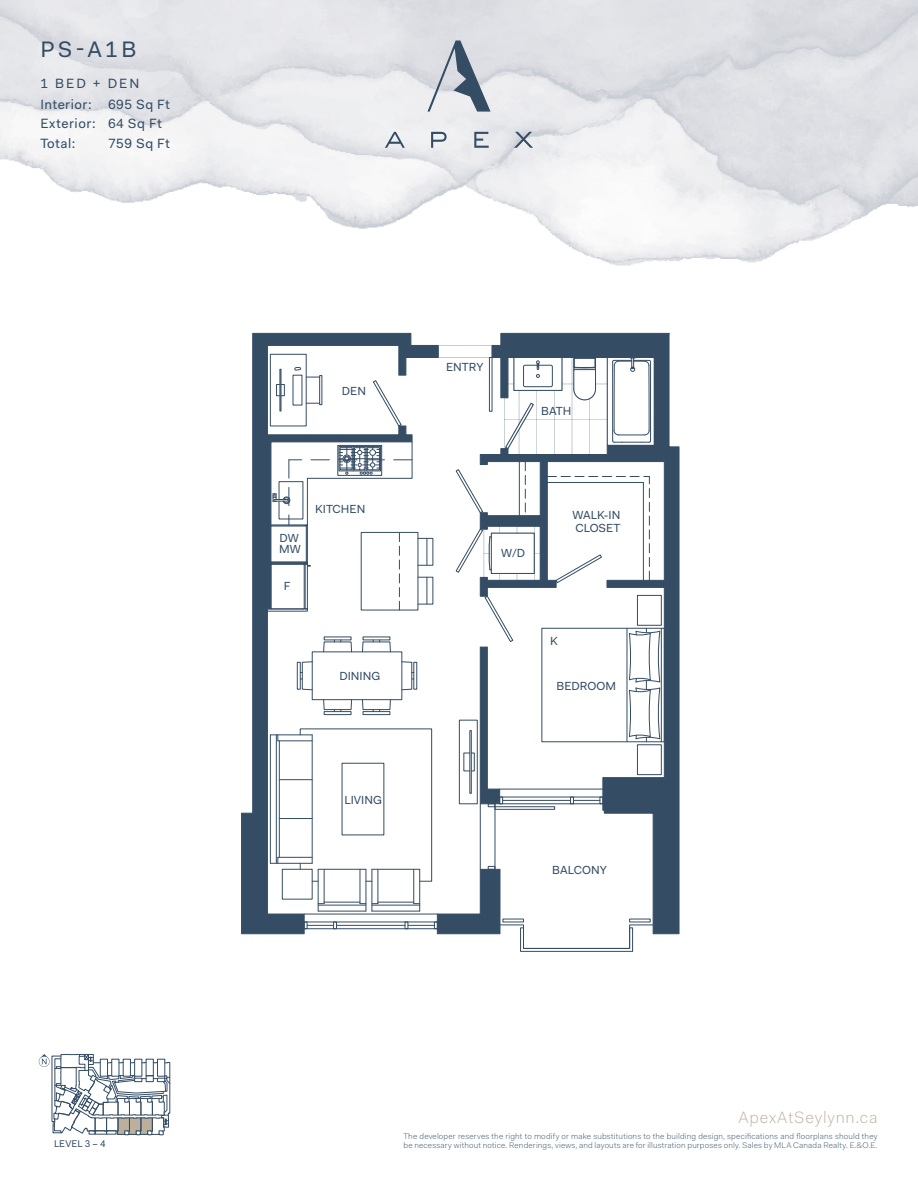
<style>
.page{position:relative;width:918px;height:1188px;background:#fff}
.page>*{position:absolute;margin:0;border:0;box-sizing:border-box;transform-origin:0 0}
.t1{font:22.5px "Fakt Pro";color:#344d65}
.t2{font:300 16.5px "Fakt Pro";letter-spacing:.05em;color:#bdb09e}
.t3{font:13.5px/19.5px "Fakt Pro";letter-spacing:.04em;color:#344d65}
.t4{font:11.7px/10.6px "Fakt Pro";color:#344d65}
.t5{font:9.75px "Fakt Pro";color:#344d65}
.t6{font:300 8.25px/9px "Fakt Pro";letter-spacing:.02em;color:#344d65}
</style>
<div class="page">
<img style="left:0;top:0;width:918px;height:266px">
<svg style="left:385px;top:132px;width:20px;height:16px"></svg>
<svg style="left:431px;top:132px;width:16px;height:16px"></svg>
<svg style="left:474px;top:132px;width:15px;height:16px"></svg>
<svg style="left:514px;top:132px;width:19px;height:16px"></svg>
<svg style="left:427px;top:41px;width:64px;height:71px;background:#b5bcc5"></svg>
<svg style="left:241px;top:333px;width:198px;height:601px"></svg>
<svg style="left:273px;top:357px;width:387px;height:595px"></svg>
<svg style="left:480px;top:333px;width:199px;height:601px"></svg>
<svg style="left:39px;top:1054px;width:131px;height:81px"></svg>
<h1 class="t1" style="left:40px;top:35px;width:97px">PS-A1B</h1>
<h3 class="t3" style="left:40px;top:73px;width:100px">1 BED + DEN</h3>
<h3 class="t3" style="left:40px;top:94px;width:131px">Interior: 695 Sq Ft<br>Exterior: 64 Sq Ft<br>Total:</h3>
<h3 class="t3" style="left:108px;top:133px;width:64px">759 Sq Ft</h3>
<p class="t5" style="left:54px;top:1137px;width:53px">LEVEL 3 – 4</p>
<h3 class="t4" style="left:342px;top:385px;width:26px">DEN</h3>
<h3 class="t4" style="left:279px;top:533px;width:23px">DW<br>MW</h3>
<h3 class="t4" style="left:284px;top:581px;width:8px">F</h3>
<h3 class="t4" style="left:315px;top:503px;width:52px">KITCHEN</h3>
<h3 class="t4" style="left:339px;top:671px;width:42px">DINING</h3>
<h3 class="t4" style="left:344px;top:794px;width:39px">LIVING</h3>
<h3 class="t4" style="left:446px;top:362px;width:39px">ENTRY</h3>
<h3 class="t4" style="left:541px;top:405px;width:32px">BATH</h3>
<h3 class="t4" style="left:501px;top:547px;width:25px">W/D</h3>
<h3 class="t4" style="left:572px;top:509px;width:49px">WALK-IN</h3>
<h3 class="t4" style="left:575px;top:523px;width:46px">CLOSET</h3>
<h3 class="t4" style="left:550px;top:635px;width:9px">K</h3>
<h3 class="t4" style="left:557px;top:680px;width:61px">BEDROOM</h3>
<h3 class="t4" style="left:552px;top:864px;width:56px">BALCONY</h3>
<h2 class="t2" style="left:738px;top:1107px;width:141px">ApexAtSeylynn.ca</h2>
<p class="t6" style="left:403px;top:1131px;width:476px">The developer reserves the right to modify or make substitutions to the building design, specifications and floorplans should they be necessary without notice. Renderings, views, and layouts are for illustration purposes only. Sales by MLA Canada Realty. E.&amp;O.E.</p>
</div>
